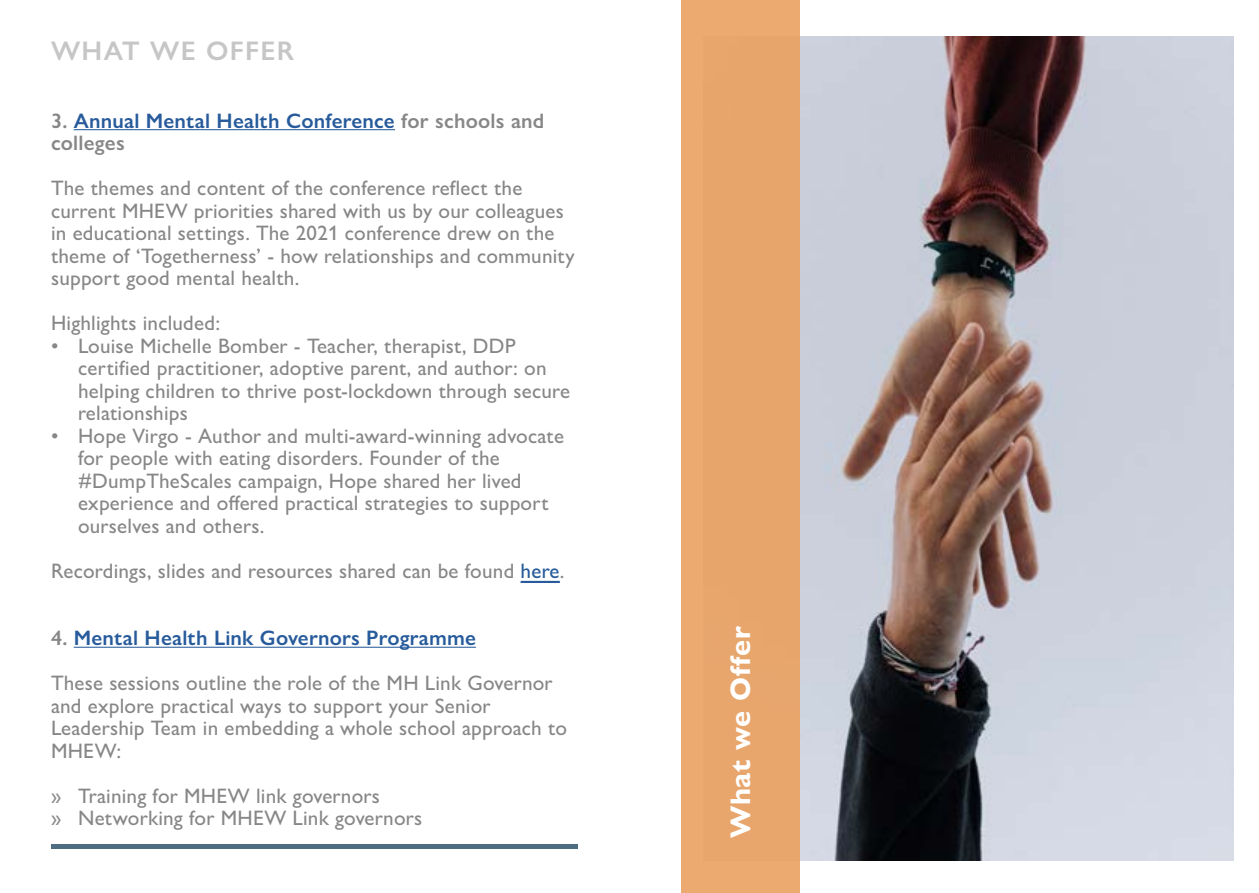
<style>
.page{position:relative;width:1259px;height:893px;background:#fff}
.page>*{position:absolute;margin:0;border:0;box-sizing:border-box;transform-origin:0 0}
.t1{font:700 28.5px "Gill Sans Nova";letter-spacing:.025em;color:#fff}
.t2{font:600 27px "Gill Sans Nova";letter-spacing:.05em;color:#c6c6c6}
.t3{font:500 21px/22.5px "Gill Sans Nova";letter-spacing:.01em;color:#878787}
.t4{font:600 21px/22.5px "Gill Sans Nova";letter-spacing:.01em;color:#275b9b}
.s1{color:#878787}
.s2{color:#275b9b}
.s3{font-weight:600}
.s4{font-weight:600;color:#275b9b}
</style>
<div class="page">
<img style="left:799px;top:36px;width:434px;height:824px">
<div style="left:681px;top:0;width:118px;height:893px;background:#e7a56c"></div>
<hr style="left:74px;top:129px;width:321px;height:1px;background:#275b9b">
<hr style="left:520px;top:581px;width:40px;height:2px;background:#275b9b">
<hr style="left:74px;top:647px;width:402px;height:1px;background:#275b9b">
<hr style="left:51px;top:845px;width:527px;height:4px;background:#4d6e82">
<p class="t2" style="left:51px;top:34px;width:245px">WHAT WE OFFER</p>
<p class="t4" style="left:51px;top:109px;width:495px"><span class="s1">3.</span> Annual Mental Health Conference <span class="s1">for schools and colleges</span></p>
<p class="t3" style="left:51px;top:176px;width:525px">The themes and content of the conference reflect the current MHEW priorities shared with us by our colleagues in educational settings. The 2021 conference drew on the theme of ‘Togetherness’ - how relationships and community support good mental health.</p>
<p class="t3" style="left:51px;top:311px;width:171px">Highlights included:</p>
<p class="t3" style="left:78px;top:334px;width:493px;text-indent:-27px">• Louise Michelle Bomber - Teacher, therapist, DDP certified practitioner, adoptive parent, and author: on helping children to thrive post-lockdown through secure relationships</p>
<p class="t3" style="left:78px;top:424px;width:487px;text-indent:-27px">• Hope Virgo - Author and multi-award-winning advocate for people with eating disorders. Founder of the #DumpTheScales campaign, Hope shared her lived experience and offered practical strategies to support ourselves and others.</p>
<p class="t3" style="left:51px;top:559px;width:515px">Recordings, slides and resources shared can be found <span class="s2">here</span>.</p>
<p class="t3" style="left:51px;top:615px;width:503px;line-height:45px"><span class="s3">4.</span> <span class="s4">Mental Health Link Governors Programme<br></span>These sessions outline the role of the MH Link Governor</p>
<p class="t3" style="left:51px;top:694px;width:517px">and explore practical ways to support your Senior<br>Leadership Team in embedding a whole school approach to<br>MHEW:</p>
<p class="t3" style="left:51px;top:784px;width:373px">» Training for MHEW link governors<br>» Networking for MHEW Link governors</p>
<h1 class="t1" style="left:723px;top:838px;width:214px;rotate:-90deg">What we Offer</h1>
</div>
